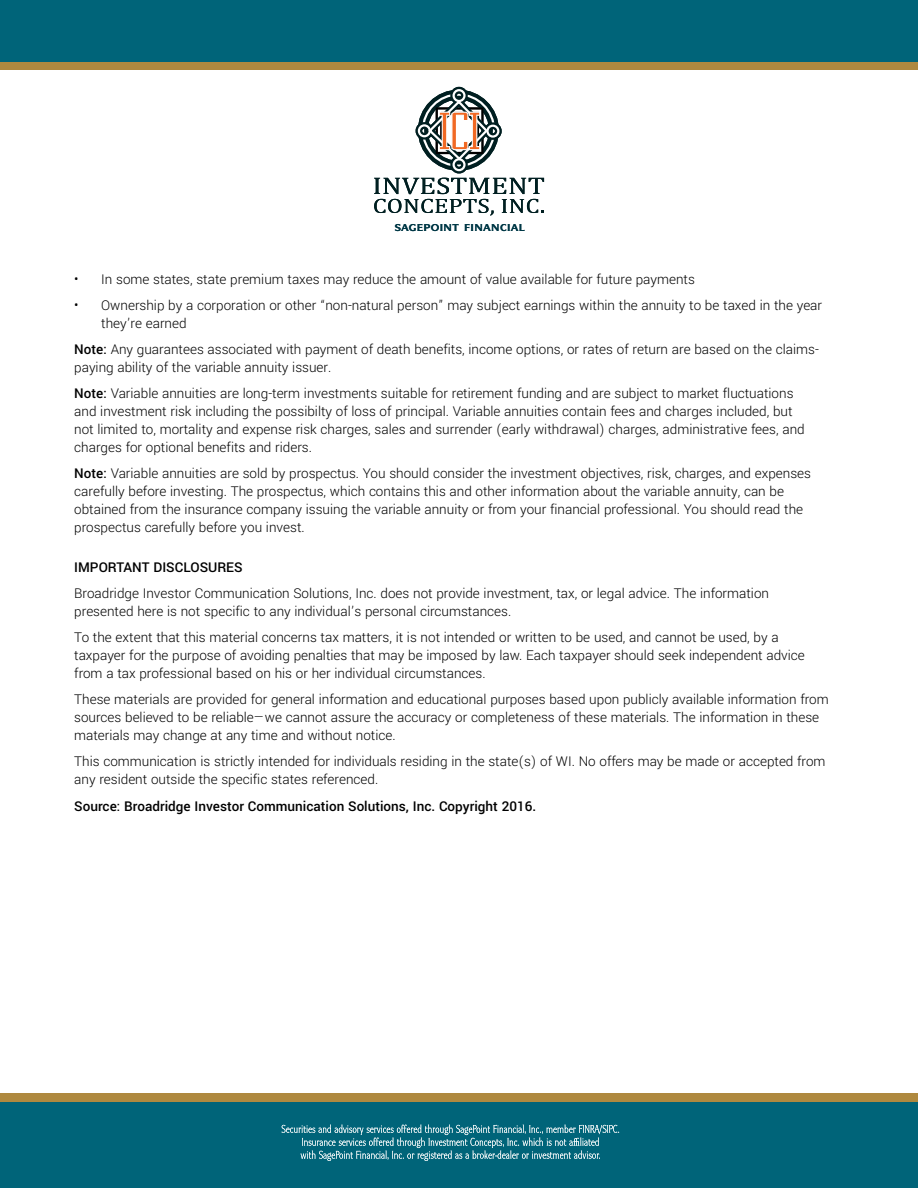
<style>
.page{position:relative;width:918px;height:1188px;background:#fff}
.page>*{position:absolute;margin:0;border:0;box-sizing:border-box;transform-origin:0 0}
.t1{font:300 15px/18px "Yantramanav";color:#000}
.t2{font:500 15px "Yantramanav";color:#000}
.t3{font:700 9.45px "Itc Symbol";color:#003846;scale:1.1 1}
.s1{font-weight:500}
</style>
<div class="page">
<div style="left:0;top:1102px;width:918px;height:86px;background:#006479"></div>
<div style="left:0;top:1093px;width:918px;height:9px;background:#af893f"></div>
<div style="left:450px;top:87px;width:18px;height:17px;border:7px solid #001f21;border-radius:50%"></div>
<div style="left:416px;top:122px;width:17px;height:18px;border:7px solid #001f21;border-radius:50%"></div>
<div style="left:450px;top:156px;width:18px;height:17px;border:7px solid #001f21;border-radius:50%"></div>
<div style="left:484px;top:122px;width:18px;height:18px;border:7px solid #001f21;border-radius:50%"></div>
<div style="left:453px;top:89px;width:13px;height:13px;border:2px solid #fff;border-radius:50%"></div>
<div style="left:418px;top:124px;width:13px;height:13px;border:2px solid #fff;border-radius:50%"></div>
<div style="left:453px;top:158px;width:13px;height:13px;border:2px solid #fff;border-radius:50%"></div>
<div style="left:486px;top:125px;width:13px;height:13px;border:2px solid #fff;border-radius:50%"></div>
<svg style="left:374px;top:178px;width:170px;height:38px"></svg>
<svg style="left:420px;top:92px;width:76px;height:76px"></svg>
<div style="left:0;top:0;width:918px;height:62px;background:#006479"></div>
<div style="left:0;top:62px;width:918px;height:8px;background:#af893f"></div>
<svg style="left:282px;top:1125px;width:337px;height:36px"></svg>
<p class="t3" style="left:431px;top:221px;width:27px">□ ■▼</p>
<p class="t3" style="left:519px;top:221px;width:7px">●</p>
<p class="t1" style="left:74px;top:270px;width:622px">• In some states, state premium taxes may reduce the amount of value available for future payments</p>
<p class="t1" style="left:101px;top:297px;width:722px;text-indent:-27px">• Ownership by a corporation or other “non-natural person” may subject earnings within the annuity to be taxed in the year they’re earned</p>
<p class="t1" style="left:74px;top:341px;width:746px"><span class="s1">Note:</span> Any guarantees associated with payment of death benefits, income options, or rates of return are based on the claims&shy;paying ability of the variable annuity issuer.</p>
<p class="t1" style="left:74px;top:385px;width:732px"><span class="s1">Note:</span> Variable annuities are long-term investments suitable for retirement funding and are subject to market fluctuations and investment risk including the possibilty of loss of principal. Variable annuities contain fees and charges included, but not limited to, mortality and expense risk charges, sales and surrender (early withdrawal) charges, administrative fees, and charges for optional benefits and riders.</p>
<p class="t1" style="left:74px;top:465px;width:738px"><span class="s1">Note:</span> Variable annuities are sold by prospectus. You should consider the investment objectives, risk, charges, and expenses carefully before investing. The prospectus, which contains this and other information about the variable annuity, can be obtained from the insurance company issuing the variable annuity or from your financial professional. You should read the prospectus carefully before you invest.</p>
<p class="t2" style="left:74px;top:558px;width:170px">IMPORTANT DISCLOSURES</p>
<p class="t1" style="left:74px;top:585px;width:696px">Broadridge Investor Communication Solutions, Inc. does not provide investment, tax, or legal advice. The information presented here is not specific to any individual’s personal circumstances.</p>
<p class="t1" style="left:74px;top:629px;width:732px">To the extent that this material concerns tax matters, it is not intended or written to be used, and cannot be used, by a taxpayer for the purpose of avoiding penalties that may be imposed by law. Each taxpayer should seek independent advice from a tax professional based on his or her individual circumstances.</p>
<p class="t1" style="left:74px;top:691px;width:756px">These materials are provided for general information and educational purposes based upon publicly available information from sources believed to be reliable—we cannot assure the accuracy or completeness of these materials. The information in these materials may change at any time and without notice.</p>
<p class="t1" style="left:74px;top:753px;width:753px">This communication is strictly intended for individuals residing in the state(s) of WI. No offers may be made or accepted from any resident outside the specific states referenced.</p>
<p class="t2" style="left:74px;top:797px;width:463px">Source: Broadridge Investor Communication Solutions, Inc. Copyright 2016.</p>
</div>
